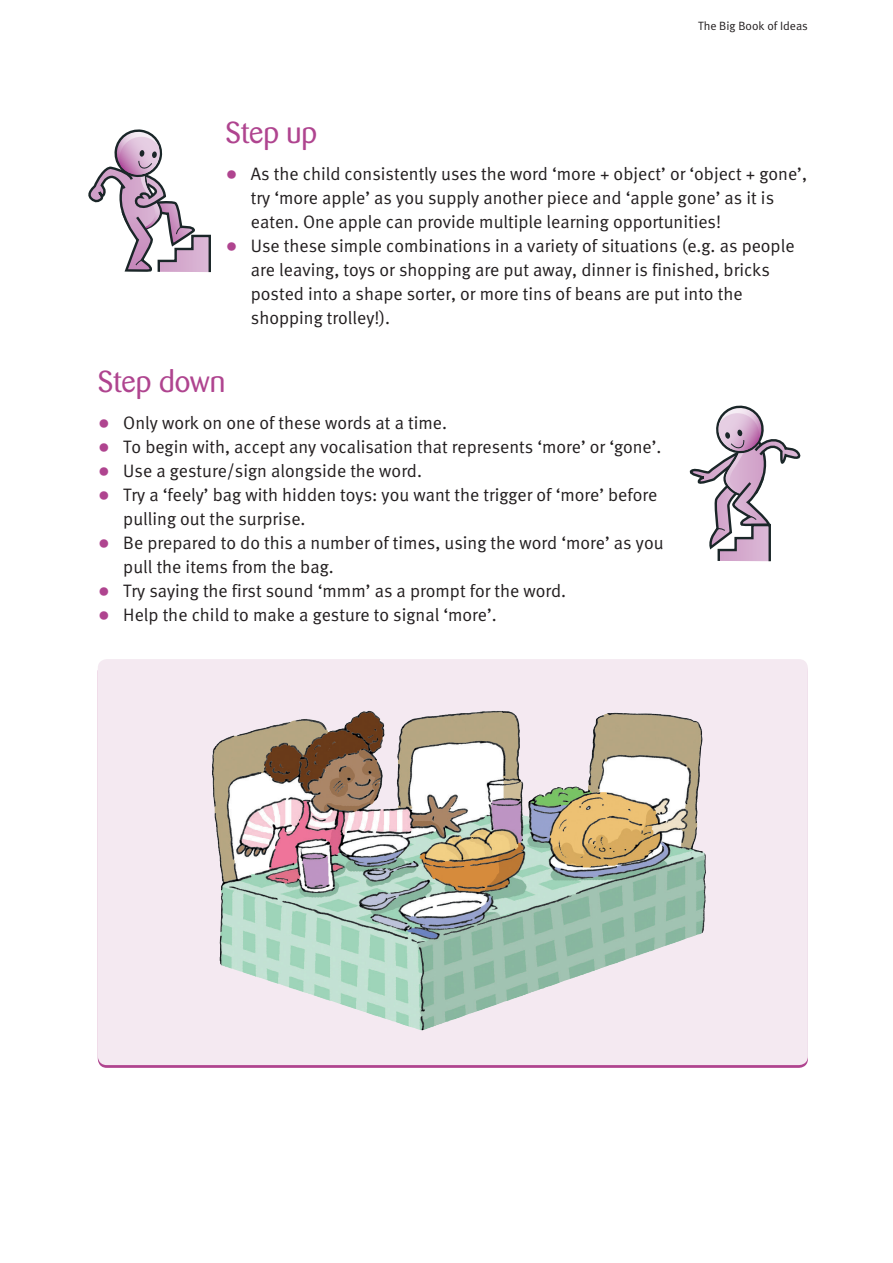
<style>
.page{position:relative;width:893px;height:1263px;background:#fff}
.page>*{position:absolute;margin:0;border:0;box-sizing:border-box;transform-origin:0 0}
.t1{font:30px "Barmeno";color:#af448f}
.t2{font:18px/24px "Meta Normal LF";color:#231f20}
.t3{font:12px "Meta Normal LF";color:#231f20}
.s1{font-size:24px;color:#af448f}
</style>
<div class="page">
<svg style="left:88px;top:129px;width:123px;height:144px"></svg>
<svg style="left:689px;top:406px;width:112px;height:156px"></svg>
<svg style="left:98px;top:659px;width:710px;height:406px;background:#d7d3d1"></svg>
<img style="left:350px;top:711px;width:141px;height:99px">
<p class="t3" style="left:698px;top:19px;width:111px">The Big Book of Ideas</p>
<h1 class="t1" style="left:225px;top:115px;width:93px">Step up</h1>
<p class="t2" style="left:251px;top:162px;width:558px;text-indent:-26px"><span class="s1">•</span> As the child consistently uses the word ‘more + object’ or ‘object + gone’, try ‘more apple’ as you supply another piece and ‘apple gone’ as it is eaten. One apple can provide multiple learning opportunities!</p>
<p class="t2" style="left:251px;top:234px;width:545px;text-indent:-26px"><span class="s1">•</span> Use these simple combinations in a variety of situations (e.g. as people are leaving, toys or shopping are put away, dinner is finished, bricks posted into a shape sorter, or more tins of beans are put into the shopping trolley!).</p>
<h1 class="t1" style="left:98px;top:364px;width:129px">Step down</h1>
<p class="t2" style="left:98px;top:411px;width:351px"><span class="s1">•</span> Only work on one of these words at a time.</p>
<p class="t2" style="left:98px;top:435px;width:565px"><span class="s1">•</span> To begin with, accept any vocalisation that represents ‘more’ or ‘gone’.</p>
<p class="t2" style="left:98px;top:459px;width:326px"><span class="s1">•</span> Use a gesture/sign alongside the word.</p>
<p class="t2" style="left:123px;top:483px;width:535px;text-indent:-26px"><span class="s1">•</span> Try a ‘feely’ bag with hidden toys: you want the trigger of ‘more’ before pulling out the surprise.</p>
<p class="t2" style="left:123px;top:531px;width:542px;text-indent:-26px"><span class="s1">•</span> Be prepared to do this a number of times, using the word ‘more’ as you pull the items from the bag.</p>
<p class="t2" style="left:98px;top:579px;width:470px"><span class="s1">•</span> Try saying the first sound ‘mmm’ as a prompt for the word.</p>
<p class="t2" style="left:98px;top:603px;width:400px"><span class="s1">•</span> Help the child to make a gesture to signal ‘more’.</p>
</div>
